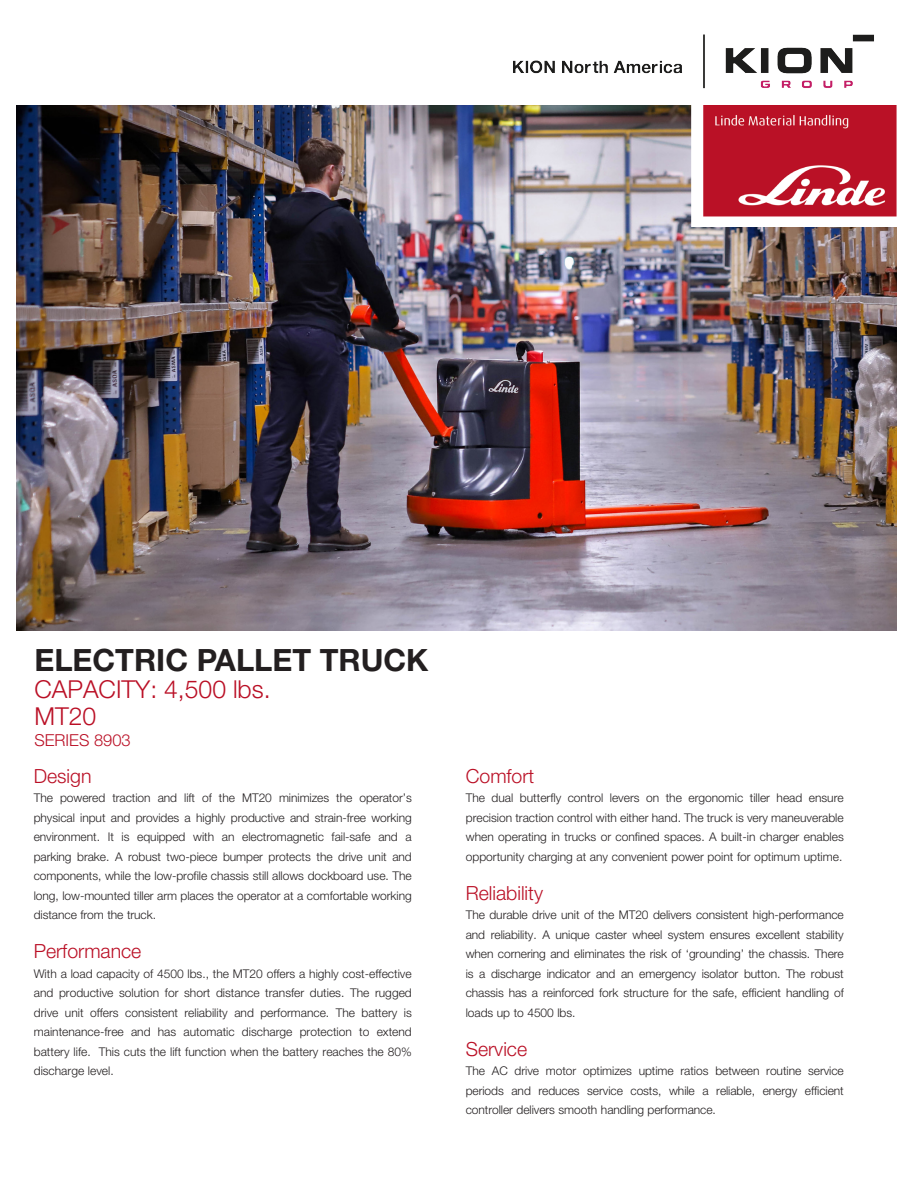
<style>
.page{position:relative;width:918px;height:1188px;background:#fff}
.page>*{position:absolute;margin:0;border:0;box-sizing:border-box;transform-origin:0 0}
.t1{font:700 30.75px "Helvetica Neue LT Pro";color:#231f20}
.t2{font:300 24.75px/27px "Helvetica Neue LT Pro";color:#ba0f25}
.t3{font:300 19.5px "Helvetica Neue LT Pro";color:#ba0f25}
.t4{font:300 16.5px "Helvetica Neue LT Pro";color:#ba0f25}
.t5{font:300 12px/19.5px "Helvetica Neue LT Pro";letter-spacing:-.005em;color:#231f20;text-align:justify}
</style>
<div class="page">
<img style="left:17px;top:105px;width:880px;height:525px">
<img style="left:692px;top:105px;width:205px;height:122px">
<img style="left:513px;top:34px;width:361px;height:55px">
<p class="t1" style="left:34px;top:641px;width:396px">ELECTRIC PALLET TRUCK</p>
<p class="t2" style="left:34px;top:675px;width:238px">CAPACITY: 4,500 lbs.<br>MT20</p>
<p class="t4" style="left:34px;top:730px;width:98px">SERIES 8903</p>
<p class="t3" style="left:34px;top:764px;width:59px">Design</p>
<p class="t5" style="left:34px;top:788px;width:380px">The powered traction and lift of the MT20 minimizes the operator’s physical input and provides a highly productive and strain-free working environment. It is equipped with an electromagnetic fail-safe and a parking brake. A robust two-piece bumper protects the drive unit and components, while the low-profile chassis still allows dockboard use. The long, low-mounted tiller arm places the operator at a comfortable working distance from the truck.</p>
<p class="t3" style="left:34px;top:940px;width:109px">Performance</p>
<p class="t5" style="left:34px;top:964px;width:380px">With a load capacity of 4500 lbs., the MT20 offers a highly cost-effective and productive solution for short distance transfer duties. The rugged drive unit offers consistent reliability and performance. The battery is maintenance-free and has automatic discharge protection to extend battery life. This cuts the lift function when the battery reaches the 80% discharge level.</p>
<p class="t3" style="left:466px;top:764px;width:70px">Comfort</p>
<p class="t5" style="left:466px;top:788px;width:380px">The dual butterfly control levers on the ergonomic tiller head ensure precision traction control with either hand. The truck is very maneuverable when operating in trucks or confined spaces. A built-in charger enables opportunity charging at any convenient power point for optimum uptime.</p>
<p class="t3" style="left:466px;top:881px;width:79px">Reliability</p>
<p class="t5" style="left:466px;top:905px;width:380px">The durable drive unit of the MT20 delivers consistent high-performance and reliability. A unique caster wheel system ensures excellent stability when cornering and eliminates the risk of ‘grounding’ the chassis. There is a discharge indicator and an emergency isolator button. The robust chassis has a reinforced fork structure for the safe, efficient handling of loads up to 4500 lbs.</p>
<p class="t3" style="left:466px;top:1037px;width:63px">Service</p>
<p class="t5" style="left:466px;top:1061px;width:380px">The AC drive motor optimizes uptime ratios between routine service periods and reduces service costs, while a reliable, energy efficient controller delivers smooth handling performance.</p>
</div>
